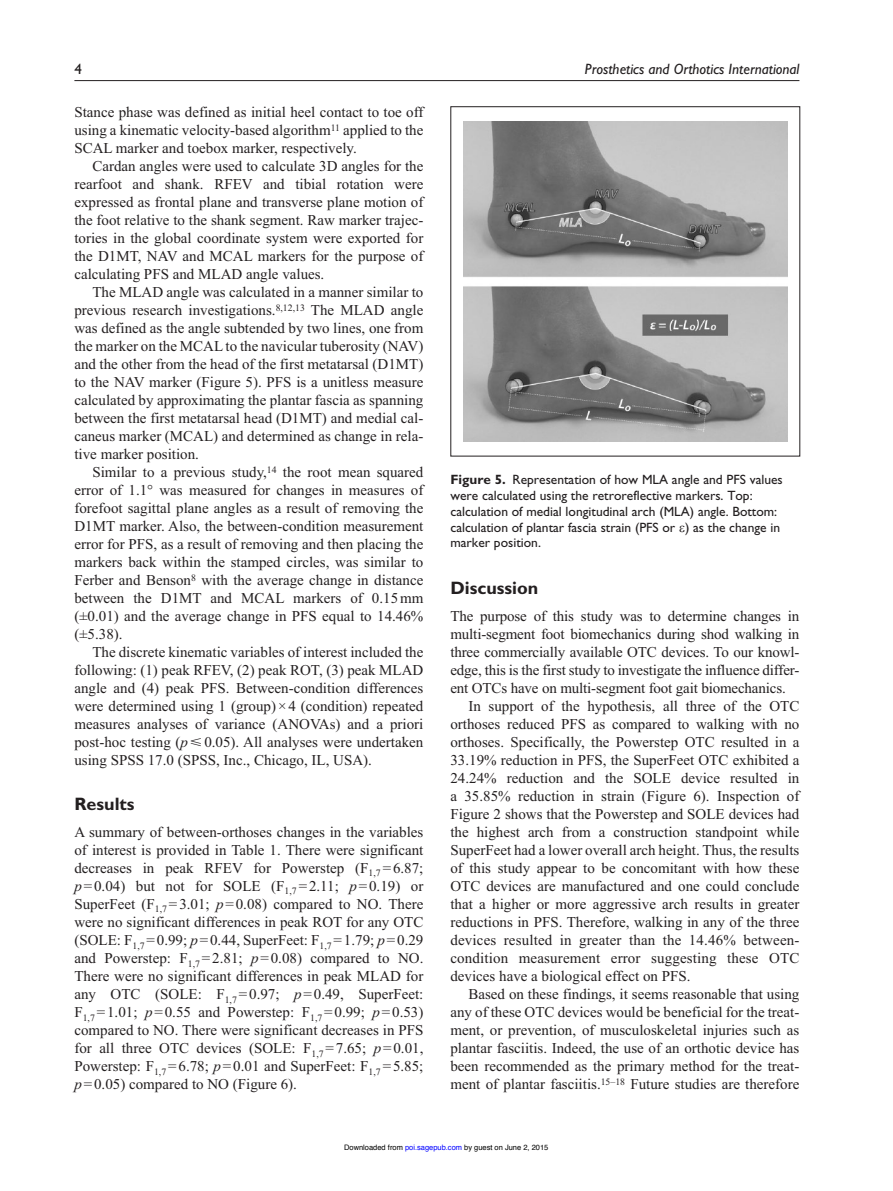
<style>
.page{position:relative;width:893px;height:1191px;background:#fff}
.page>*{position:absolute;margin:0;border:0;box-sizing:border-box;transform-origin:0 0}
.t1{font:700 18px "Gill Sans Std";color:#231f20}
.t2{font:15px/18px "Times New Roman";color:#231f20;text-align:justify}
.t3{font:italic 15px "Gill Sans Std";color:#231f20}
.t4{font:15px "Gill Sans Std";color:#231f20}
.t5{font:13.5px/15.8px "Gill Sans Std";color:#231f20}
.t6{font:7.5px "Helvetica";color:#000}
.s1{font-style:italic}
.s2{font-weight:700}
.s3{color:#00f}
</style>
<div class="page">
<hr style="left:74px;top:80px;width:725px;height:1px;background:#231f20">
<img style="left:463px;top:121px;width:324px;height:321px">
<p class="t4" style="left:74px;top:60px;width:9px">4</p>
<p class="t3" style="left:585px;top:60px;width:216px">Prosthetics and Orthotics International</p>
<p class="t2" style="left:74px;top:103px;width:350px">Stance phase was defined as initial heel contact to toe off using a kinematic velocity-based algorithm<sup>11</sup> applied to the SCAL marker and toebox marker, respectively.</p>
<p class="t2" style="left:74px;top:157px;width:351px;text-indent:18px">Cardan angles were used to calculate 3D angles for the rearfoot and shank. RFEV and tibial rotation were expressed as frontal plane and transverse plane motion of the foot relative to the shank segment. Raw marker trajec&shy;tories in the global coordinate system were exported for the D1MT, NAV and MCAL markers for the purpose of calculating PFS and MLAD angle values.</p>
<p class="t2" style="left:74px;top:283px;width:351px;text-indent:18px">The MLAD angle was calculated in a manner similar to previous research investigations.<sup>8,12,13</sup> The MLAD angle was defined as the angle subtended by two lines, one from the marker on the MCAL to the navicular tuberosity (NAV) and the other from the head of the first metatarsal (D1MT) to the NAV marker (Figure 5). PFS is a unitless measure calculated by approximating the plantar fascia as spanning between the first metatarsal head (D1MT) and medial cal&shy;caneus marker (MCAL) and determined as change in rela&shy;tive marker position.</p>
<p class="t2" style="left:74px;top:463px;width:351px;text-indent:18px">Similar to a previous study,<sup>14</sup> the root mean squared error of 1.1° was measured for changes in measures of forefoot sagittal plane angles as a result of removing the D1MT marker. Also, the between-condition measurement error for PFS, as a result of removing and then placing the markers back within the stamped circles, was similar to Ferber and Benson<sup>8</sup> with the average change in distance between the D1MT and MCAL markers of 0.15mm (±0.01) and the average change in PFS equal to 14.46% (±5.38).</p>
<p class="t2" style="left:74px;top:643px;width:351px;text-indent:18px">The discrete kinematic variables of interest included the following: (1) peak RFEV, (2) peak ROT, (3) peak MLAD angle and (4) peak PFS. Between-condition differences were determined using 1 (group)×4 (condition) repeated measures analyses of variance (ANOVAs) and a priori post-hoc testing (<span class="s1">p</span>⩽0.05). All analyses were undertaken using SPSS 17.0 (SPSS, Inc., Chicago, IL, USA).</p>
<p class="t1" style="left:74px;top:793px;width:62px">Results</p>
<p class="t2" style="left:74px;top:823px;width:351px">A summary of between-orthoses changes in the variables of interest is provided in Table 1. There were significant decreases in peak RFEV for Powerstep (F<sub>1,7</sub> =6.87; <span class="s1">p</span>=0.04) but not for SOLE (F<sub>1,7</sub> =2.11; <span class="s1">p</span>=0.19) or SuperFeet (F<sub>1,7</sub> =3.01; <span class="s1">p</span>=0.08) compared to NO. There were no significant differences in peak ROT for any OTC (SOLE: F<sub>1,7</sub> =0.99; <span class="s1">p</span>=0.44, SuperFeet: F<sub>1,7</sub> =1.79; <span class="s1">p</span>=0.29 and Powerstep: F<sub>1,7</sub> =2.81; <span class="s1">p</span>=0.08) compared to NO.<br>There were no significant differences in peak MLAD for any OTC (SOLE: F<sub>1,7</sub> =0.97; <span class="s1">p</span>=0.49, SuperFeet:<br>F<sub>1,7</sub> =1.01; <span class="s1">p</span>=0.55 and Powerstep: F<sub>1,7</sub> =0.99; <span class="s1">p</span>=0.53) compared to NO. There were significant decreases in PFS for all three OTC devices (SOLE: F<sub>1,7</sub> =7.65; <span class="s1">p</span>=0.01, Powerstep: F<sub>1,7</sub> =6.78; <span class="s1">p</span>=0.01 and SuperFeet: F<sub>1,7</sub> =5.85; <span class="s1">p</span>=0.05) compared to NO (Figure 6).</p>
<p class="t5" style="left:450px;top:472px;width:334px"><span class="s2">Figure 5.</span> Representation of how MLA angle and PFS values were calculated using the retroreflective markers. Top: calculation of medial longitudinal arch (MLA) angle. Bottom: calculation of plantar fascia strain (PFS or ★) as the change in marker position.</p>
<p class="t1" style="left:450px;top:577px;width:89px">Discussion</p>
<p class="t2" style="left:450px;top:606px;width:350px">The purpose of this study was to determine changes in</p>
<p class="t2" style="left:450px;top:624px;width:350px">multi-segment foot biomechanics during shod walking in</p>
<p class="t2" style="left:450px;top:642px;width:351px">three commercially available OTC devices. To our knowl-</p>
<p class="t2" style="left:450px;top:660px;width:350px">edge, this is the first study to investigate the influence differ-</p>
<p class="t2" style="left:450px;top:678px;width:337px">ent OTCs have on multi-segment foot gait biomechanics.</p>
<p class="t2" style="left:468px;top:696px;width:333px">In support of the hypothesis, all three of the OTC</p>
<p class="t2" style="left:450px;top:714px;width:350px">orthoses reduced PFS as compared to walking with no</p>
<p class="t2" style="left:450px;top:732px;width:351px">orthoses. Specifically, the Powerstep OTC resulted in a</p>
<p class="t2" style="left:450px;top:750px;width:350px">33.19% reduction in PFS, the SuperFeet OTC exhibited a</p>
<p class="t2" style="left:450px;top:768px;width:350px">24.24% reduction and the SOLE device resulted in</p>
<p class="t2" style="left:450px;top:786px;width:350px">a 35.85% reduction in strain (Figure 6). Inspection of</p>
<p class="t2" style="left:450px;top:804px;width:350px">Figure 2 shows that the Powerstep and SOLE devices had</p>
<p class="t2" style="left:450px;top:822px;width:350px">the highest arch from a construction standpoint while</p>
<p class="t2" style="left:450px;top:840px;width:350px">SuperFeet had a lower overall arch height. Thus, the results</p>
<p class="t2" style="left:450px;top:858px;width:350px">of this study appear to be concomitant with how these</p>
<p class="t2" style="left:450px;top:876px;width:350px">OTC devices are manufactured and one could conclude</p>
<p class="t2" style="left:450px;top:894px;width:350px">that a higher or more aggressive arch results in greater</p>
<p class="t2" style="left:450px;top:912px;width:350px">reductions in PFS. Therefore, walking in any of the three</p>
<p class="t2" style="left:450px;top:930px;width:351px">devices resulted in greater than the 14.46% between-</p>
<p class="t2" style="left:450px;top:948px;width:350px">condition measurement error suggesting these OTC</p>
<p class="t2" style="left:450px;top:966px;width:242px">devices have a biological effect on PFS.</p>
<p class="t2" style="left:468px;top:984px;width:332px">Based on these findings, it seems reasonable that using</p>
<p class="t2" style="left:450px;top:1002px;width:350px">any of these OTC devices would be beneficial for the treat-</p>
<p class="t2" style="left:450px;top:1020px;width:350px">ment, or prevention, of musculoskeletal injuries such as</p>
<p class="t2" style="left:450px;top:1038px;width:351px">plantar fasciitis. Indeed, the use of an orthotic device has</p>
<p class="t2" style="left:450px;top:1056px;width:350px">been recommended as the primary method for the treat-</p>
<p class="t2" style="left:450px;top:1074px;width:350px">ment of plantar fasciitis.<sup>15–18</sup> Future studies are therefore</p>
<p class="t6" style="left:344px;top:1144px;width:206px">Downloaded from <span class="s3">poi.sagepub.com</span> by guest on June 2, 2015</p>
</div>
